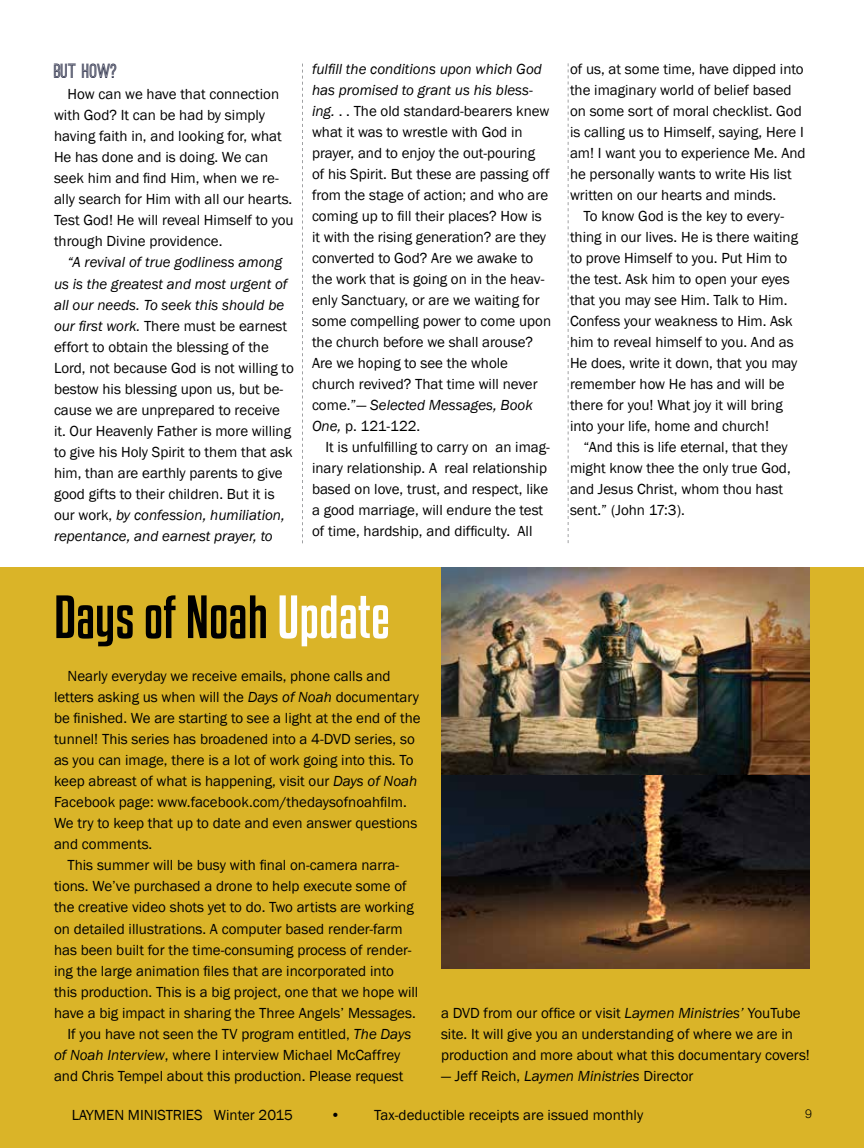
<style>
.page{position:relative;width:864px;height:1148px;background:#fff}
.page>*{position:absolute;margin:0;border:0;box-sizing:border-box;transform-origin:0 0}
.t1{font:54px "Kenyan Coffee Rg";color:#000}
.t2{font:700 19.5px "Ostrich Sans";letter-spacing:-.015em;color:#111532}
.t3{font:15px/21px "Franklin Gothic";color:#000}
.t4{font:300 12px "Akzidenz Grotesk BE";color:#000}
.s1{font-style:italic}
.s2{color:#fff}
</style>
<div class="page">
<svg style="left:568px;top:63px;width:1px;height:480px"></svg>
<svg style="left:302px;top:64px;width:1px;height:479px"></svg>
<div style="left:0;top:567px;width:864px;height:581px;background:#dab428"></div>
<img style="left:441px;top:567px;width:369px;height:402px">
<h2 class="t2" style="left:54px;top:64px;width:65px">BUT HOW?</h2>
<p class="t3" style="left:54px;top:84px;width:241px;text-indent:14px">How can we have that connection with God? It can be had by simply having faith in, and looking for, what He has done and is doing. We can seek him and find Him, when we re&shy;ally search for Him with all our hearts.<br>Test God! He will reveal Himself to you through Divine providence.</p>
<p class="t3" style="left:54px;top:252px;width:241px;text-indent:14px"><span class="s1">“A revival of true godliness among us is the greatest and most urgent of all our needs. To seek this should be our first work.</span> There must be earnest effort to obtain the blessing of the Lord, not because God is not willing to bestow his blessing upon us, but be&shy;cause we are unprepared to receive it. Our Heavenly Father is more willing to give his Holy Spirit to them that ask him, than are earthly parents to give good gifts to their children. But it is our work, <span class="s1">by confession, humiliation, repentance, and earnest prayer, to</span></p>
<p class="t3" style="left:312px;top:59px;width:241px"><span class="s1">fulfill the conditions upon which God has promised to grant us his bless&shy;ing.</span> . . The old standard-bearers knew what it was to wrestle with God in prayer, and to enjoy the out-pouring<br>of his Spirit. But these are passing off from the stage of action; and who are coming up to fill their places? How is it with the rising generation? are they converted to God? Are we awake to the work that is going on in the heav&shy;enly Sanctuary, or are we waiting for some compelling power to come upon the church before we shall arouse?<br>Are we hoping to see the whole church revived? That time will never come.”— <span class="s1">Selected Messages, Book One,</span> p. 121-122.</p>
<p class="t3" style="left:312px;top:437px;width:240px;text-indent:13px">It is unfulfilling to carry on an imag&shy;inary relationship. A real relationship based on love, trust, and respect, like a good marriage, will endure the test of time, hardship, and difficulty. All</p>
<p class="t3" style="left:570px;top:59px;width:237px">of us, at some time, have dipped into the imaginary world of belief based on some sort of moral checklist. God is calling us to Himself, saying, Here I am! I want you to experience Me. And he personally wants to write His list written on our hearts and minds.</p>
<p class="t3" style="left:570px;top:206px;width:230px;text-indent:14px">To know God is the key to every&shy;thing in our lives. He is there waiting to prove Himself to you. Put Him to the test. Ask him to open your eyes that you may see Him. Talk to Him.<br>Confess your weakness to Him. Ask him to reveal himself to you. And as He does, write it down, that you may remember how He has and will be there for you! What joy it will bring into your life, home and church!</p>
<p class="t3" style="left:570px;top:437px;width:222px;text-indent:14px">“And this is life eternal, that they might know thee the only true God, and Jesus Christ, whom thou hast sent.” (John 17:3).</p>
<h1 class="t1" style="left:54px;top:584px;width:338px">Days of Noah <span class="s2">Update</span></h1>
<p class="t3" style="left:54px;top:666px;width:368px;text-indent:14px">Nearly everyday we receive emails, phone calls and letters asking us when will the <span class="s1">Days of Noah</span> documentary be finished. We are starting to see a light at the end of the tunnel! This series has broadened into a 4-DVD series, so as you can image, there is a lot of work going into this. To keep abreast of what is happening, visit our <span class="s1">Days of Noah </span>Facebook page: www.facebook.com/thedaysofnoahfilm.<br>We try to keep that up to date and even answer questions and comments.</p>
<p class="t3" style="left:68px;top:855px;width:333px">This summer will be busy with final on-camera narra-</p>
<p class="t3" style="left:54px;top:876px;width:354px">tions. We’ve purchased a drone to help execute some of</p>
<p class="t3" style="left:54px;top:897px;width:361px">the creative video shots yet to do. Two artists are working</p>
<p class="t3" style="left:54px;top:918px;width:350px">on detailed illustrations. A computer based render-farm</p>
<p class="t3" style="left:54px;top:939px;width:359px">has been built for the time-consuming process of render-</p>
<p class="t3" style="left:54px;top:960px;width:341px">ing the large animation files that are incorporated into</p>
<p class="t3" style="left:54px;top:981px;width:366px">this production. This is a big project, one that we hope will</p>
<p class="t3" style="left:54px;top:1002px;width:363px">have a big impact in sharing the Three Angels’ Messages.</p>
<p class="t3" style="left:68px;top:1023px;width:345px">If you have not seen the TV program entitled‚ <span class="s1">The Days</span></p>
<p class="t3" style="left:54px;top:1044px;width:348px"><span class="s1">of Noah Interview</span>, where I interview Michael McCaffrey</p>
<p class="t3" style="left:54px;top:1065px;width:351px">and Chris Tempel about this production. Please request</p>
<p class="t3" style="left:441px;top:1003px;width:371px">a DVD from our office or visit <span class="s1">Laymen Ministries’</span> YouTube site. It will give you an understanding of where we are in production and more about what this documentary covers!</p>
<p class="t3" style="left:441px;top:1066px;width:254px">— Jeff Reich, <span class="s1">Laymen Ministries</span> Director</p>
<p class="t3" style="left:72px;top:1104px;width:223px">LAYMEN MINISTRIES Winter 2015</p>
<p class="t3" style="left:331px;top:1104px;width:314px">• Tax-deductible receipts are issued monthly</p>
<p class="t4" style="left:805px;top:1107px;width:8px">9</p>
</div>
